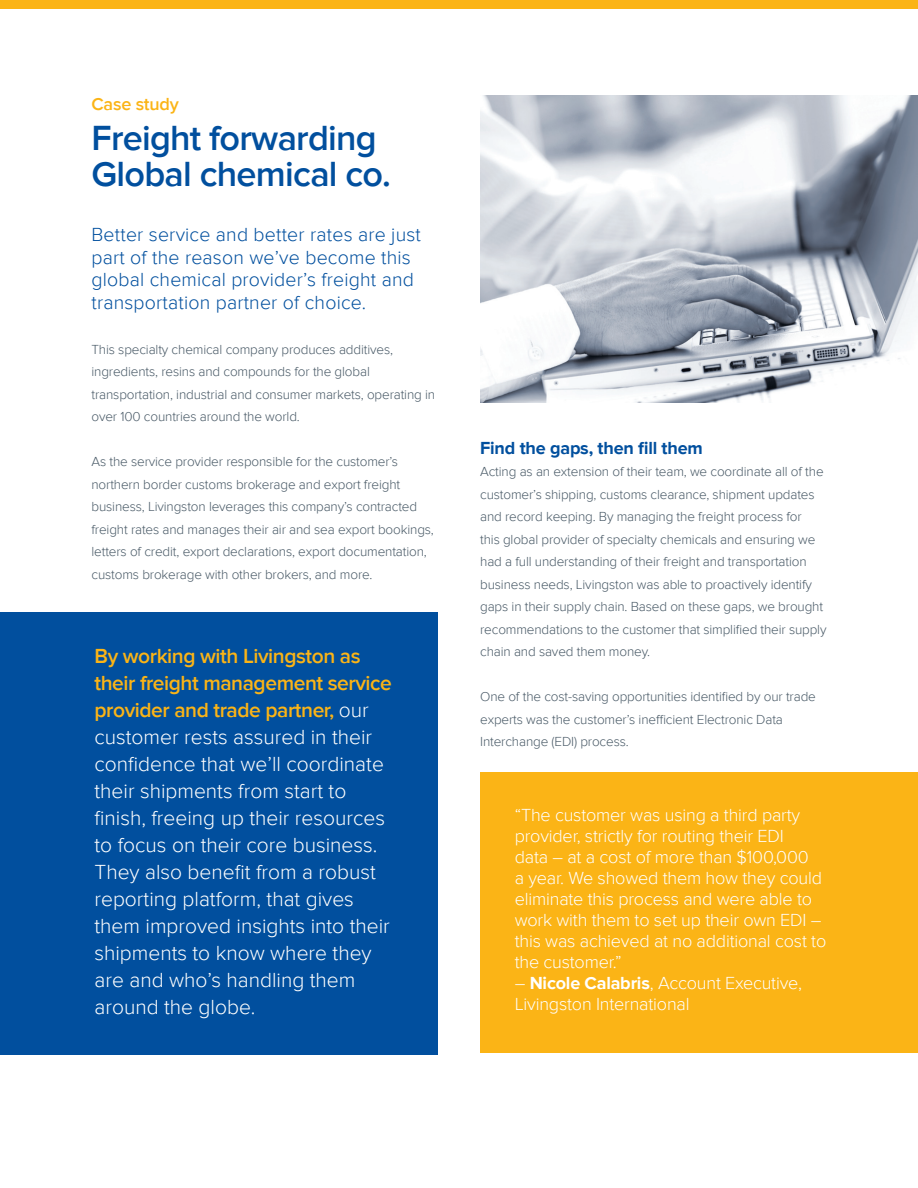
<style>
.page{position:relative;width:918px;height:1188px;background:#fff}
.page>*{position:absolute;margin:0;border:0;box-sizing:border-box;transform-origin:0 0}
.t1{font:600 36px/36px "Proxima Nova";letter-spacing:-.02em;color:#014f9e}
.t2{font:300 21px/27px "Proxima Nova";color:#fff}
.t3{font:300 19.5px/22.5px "Proxima Nova";letter-spacing:.01em;color:#014f9e}
.t4{font:300 18px/21px "Proxima Nova";letter-spacing:-.01em;color:#fff}
.t5{font:700 18px "Proxima Nova";letter-spacing:-.01em;color:#014f9e}
.t6{font:600 18px "Proxima Nova";letter-spacing:-.01em;color:#fbb416}
.t7{font:300 13.5px/22.5px "Proxima Nova";letter-spacing:-.01em;color:#475865}
.s1{font-weight:600;color:#fbb416}
.s2{font-weight:700}
</style>
<div class="page">
<div style="left:0;top:0;width:918px;height:9px;background:#fbb416"></div>
<div style="left:0;top:612px;width:438px;height:443px;background:#014f9e"></div>
<div style="left:480px;top:772px;width:438px;height:281px;background:#fbb416"></div>
<img style="left:480px;top:95px;width:438px;height:308px">
<h3 class="t6" style="left:91px;top:94px;width:89px">Case study</h3>
<h1 class="t1" style="left:91px;top:121px;width:301px">Freight forwarding<br>Global chemical co.</h1>
<h3 class="t3" style="left:91px;top:224px;width:331px">Better service and better rates are just part of the reason we’ve become this global chemical provider’s freight and transportation partner of choice.</h3>
<p class="t7" style="left:91px;top:338px;width:345px">This specialty chemical company produces additives, ingredients, resins and compounds for the global transportation, industrial and consumer markets, operating in over 100 countries around the world.</p>
<p class="t7" style="left:91px;top:451px;width:344px">As the service provider responsible for the customer’s northern border customs brokerage and export freight business, Livingston leverages this company’s contracted freight rates and manages their air and sea export bookings, letters of credit, export declarations, export documentation, customs brokerage with other brokers, and more.</p>
<p class="t2" style="left:94px;top:642px;width:299px"><span class="s1">By working with Livingston as their freight management service provider and trade partner,</span> our customer rests assured in their confidence that we’ll coordinate their shipments from start to finish, freeing up their resources to focus on their core business.<br>They also benefit from a robust reporting platform, that gives them improved insights into their shipments to know where they are and who’s handling them around the globe.</p>
<h3 class="t5" style="left:480px;top:438px;width:224px">Find the gaps, then fill them</h3>
<p class="t7" style="left:480px;top:461px;width:348px">Acting as an extension of their team, we coordinate all of the customer’s shipping, customs clearance, shipment updates and record keeping. By managing the freight process for<br>this global provider of specialty chemicals and ensuring we had a full understanding of their freight and transportation business needs, Livingston was able to proactively identify gaps in their supply chain. Based on these gaps, we brought recommendations to the customer that simplified their supply chain and saved them money.</p>
<p class="t7" style="left:480px;top:686px;width:337px">One of the cost-saving opportunities identified by our trade experts was the customer’s inefficient Electronic Data<br>Interchange (EDI) process.</p>
<p class="t4" style="left:515px;top:805px;width:313px">“The customer was using a third party provider, strictly for routing their EDI<br>data – at a cost of more than $100,000<br>a year. We showed them how they could eliminate this process and were able to work with them to set up their own EDI – this was achieved at no additional cost to the customer.”</p>
<h3 class="t4" style="left:515px;top:973px;width:289px">– <span class="s2">Nicole Calabris</span>, Account Executive,<br>Livingston International</h3>
</div>
